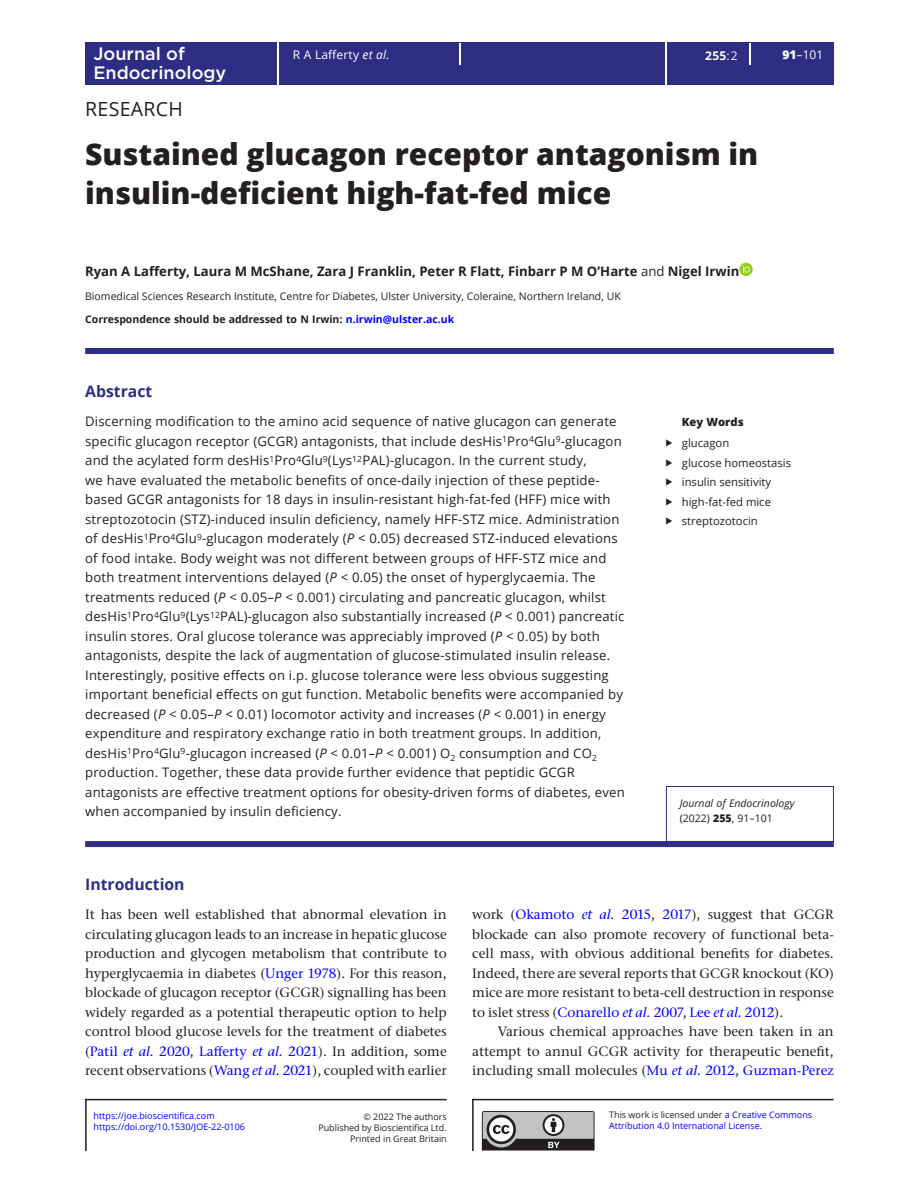
<style>
.page{position:relative;width:919px;height:1187px;background:#fff}
.page>*{position:absolute;margin:0;border:0;box-sizing:border-box;transform-origin:0 0}
.CT{font:800 30px/39px "Open Sans";color:#231f20}
.AT{font:19.5px "Open Sans";letter-spacing:.015em;color:#231f20}
.t1{font:500 18px/19.5px "Gotham";color:#fff}
.H1_Rule{font:700 15.75px "Open Sans";color:#2d2e83}
.ABS_H{font:700 15.75px "Open Sans";color:#2d2e83}
.TXT{font:500 13.5px/19.5px "Stone Serif ITC Pro";color:#231f20;text-align:justify}
.TXI{font:500 13.5px/19.5px "Stone Serif ITC Pro";color:#231f20;text-align:justify}
.ABS_TXT_L{font:13.2px/19.5px "Open Sans";letter-spacing:.015em;color:#231f20}
.AU{font:700 13.2px "Open Sans";color:#231f20}
.t2{font:12px "Open Sans";letter-spacing:.015em;color:#fff}
.t3{font:700 12px "Open Sans";color:#fff}
.t4{font:11.25px "Open Sans";color:#231f20}
.Keywords_Head{font:800 11.25px "Open Sans";color:#231f20}
.Address{font:10.5px "Open Sans";color:#231f20}
.Corres{font:700 10.5px "Open Sans";color:#231f20}
.Corres-2{font:italic 10.5px/14.7px "Open Sans";color:#231f20}
.t5{font:9px/11.2px "Open Sans";color:#00f}
.t6{font:9px "Open Sans";color:#231f20}
.s1{font-style:italic}
.s2{font-weight:400}
.s3{font-weight:800}
.s4{color:#00f}
.s5{font-style:normal}
.s6{font-weight:800;font-style:normal}
.s7{font-style:italic;color:#00f}
.s8{color:#231f20}
</style>
<div class="page">
<div style="left:85px;top:42px;width:748px;height:43px;background:#2d2e83"></div>
<hr style="left:278px;top:42px;width:1px;height:43px;background:#fff">
<hr style="left:665px;top:42px;width:1px;height:43px;background:#fff">
<svg style="left:459px;top:43px;width:1px;height:21px"></svg>
<svg style="left:749px;top:43px;width:1px;height:21px"></svg>
<svg style="left:739px;top:263px;width:13px;height:13px"></svg>
<svg style="left:742px;top:265px;width:7px;height:7px"></svg>
<div style="left:85px;top:348px;width:748px;height:6px;background:#2d2e83"></div>
<div style="left:85px;top:841px;width:748px;height:6px;background:#2d2e83"></div>
<div style="left:666px;top:786px;width:167px;height:55px;border:1px solid #2d2e83"></div>
<svg style="left:482px;top:1111px;width:112px;height:39px;background:#8d8c8e"></svg>
<hr style="left:85px;top:1098px;width:361px;height:2px;background:#231f20">
<hr style="left:85px;top:1098px;width:2px;height:52px;background:#231f20">
<hr style="left:472px;top:1098px;width:361px;height:2px;background:#231f20">
<hr style="left:472px;top:1098px;width:1px;height:52px;background:#231f20">
<h3 class="t1" style="left:93px;top:43px;width:134px">Journal of<br>Endocrinology</h3>
<p class="t2" style="left:293px;top:47px;width:98px">R A Lafferty <span class="s1">et al.</span></p>
<p class="t3" style="left:705px;top:47px;width:34px">255<span class="s2">:2</span></p>
<p class="t2" style="left:782px;top:47px;width:42px"><span class="s3">91</span>–101</p>
<p class="AT" style="left:85px;top:96px;width:99px">RESEARCH</p>
<p class="CT" style="left:85px;top:133px;width:674px">Sustained glucagon receptor antagonism in insulin-deficient high-fat-fed mice</p>
<p class="AU" style="left:85px;top:262px;width:655px">Ryan A Lafferty, Laura M McShane, Zara J Franklin, Peter R Flatt, Finbarr P M O’Harte <span class="s2">and</span> Nigel Irwin</p>
<p class="Address" style="left:85px;top:288px;width:537px">Biomedical Sciences Research Institute, Centre for Diabetes, Ulster University, Coleraine, Northern Ireland, UK</p>
<p class="Corres" style="left:85px;top:312px;width:370px">Correspondence should be addressed to N Irwin: <span class="s4">n.irwin@ulster.ac.uk</span></p>
<p class="ABS_H" style="left:85px;top:380px;width:69px">Abstract</p>
<p class="ABS_TXT_L" style="left:85px;top:411px;width:541px">Discerning modification to the amino acid sequence of native glucagon can generate specific glucagon receptor (GCGR) antagonists, that include desHis<sup>1</sup>Pro<sup>4</sup>Glu<sup>9</sup>-glucagon and the acylated form desHis<sup>1</sup>Pro<sup>4</sup>Glu<sup>9</sup>(Lys<sup>12</sup>PAL)-glucagon. In the current study,<br>we have evaluated the metabolic benefits of once-daily injection of these peptide&shy;based GCGR antagonists for 18 days in insulin-resistant high-fat-fed (HFF) mice with streptozotocin (STZ)-induced insulin deficiency, namely HFF-STZ mice. Administration of desHis<sup>1</sup>Pro<sup>4</sup>Glu<sup>9</sup>-glucagon moderately (<span class="s1">P</span> &lt; 0.05) decreased STZ-induced elevations of food intake. Body weight was not different between groups of HFF-STZ mice and both treatment interventions delayed (<span class="s1">P</span> &lt; 0.05) the onset of hyperglycaemia. The treatments reduced (<span class="s1">P</span> &lt; 0.05–<span class="s1">P</span> &lt; 0.001) circulating and pancreatic glucagon, whilst desHis<sup>1</sup>Pro<sup>4</sup>Glu<sup>9</sup>(Lys<sup>12</sup>PAL)-glucagon also substantially increased (<span class="s1">P</span> &lt; 0.001) pancreatic insulin stores. Oral glucose tolerance was appreciably improved (<span class="s1">P</span> &lt; 0.05) by both antagonists, despite the lack of augmentation of glucose-stimulated insulin release.<br>Interestingly, positive effects on i.p. glucose tolerance were less obvious suggesting important beneficial effects on gut function. Metabolic benefits were accompanied by decreased (<span class="s1">P</span> &lt; 0.05–<span class="s1">P</span> &lt; 0.01) locomotor activity and increases (<span class="s1">P</span> &lt; 0.001) in energy expenditure and respiratory exchange ratio in both treatment groups. In addition, desHis<sup>1</sup>Pro<sup>4</sup>Glu<sup>9</sup>-glucagon increased (<span class="s1">P</span> &lt; 0.01<span class="s1">–P</span> &lt; 0.001) O<sub>2</sub> consumption and CO<sub>2 </sub>production. Together, these data provide further evidence that peptidic GCGR antagonists are effective treatment options for obesity-driven forms of diabetes, even when accompanied by insulin deficiency.</p>
<p class="Keywords_Head" style="left:681px;top:414px;width:63px">Key Words</p>
<p class="t4" style="left:681px;top:435px;width:49px">glucagon</p>
<p class="t4" style="left:681px;top:455px;width:111px">glucose homeostasis</p>
<p class="t4" style="left:681px;top:474px;width:91px">insulin sensitivity</p>
<p class="t4" style="left:681px;top:494px;width:91px">high-fat-fed mice</p>
<p class="t4" style="left:681px;top:513px;width:77px">streptozotocin</p>
<p class="Corres-2" style="left:679px;top:795px;width:116px">Journal of Endocrinology <span class="s5">(2022)</span> <span class="s6">255</span><span class="s5">, 91–101</span></p>
<p class="H1_Rule" style="left:85px;top:872px;width:101px">Introduction</p>
<p class="TXT" style="left:85px;top:904px;width:363px">It has been well established that abnormal elevation in circulating glucagon leads to an increase in hepatic glucose production and glycogen metabolism that contribute to hyperglycaemia in diabetes (<span class="s4">Unger 1978</span>). For this reason, blockade of glucagon receptor (GCGR) signalling has been widely regarded as a potential therapeutic option to help control blood glucose levels for the treatment of diabetes (<span class="s4">Patil</span> <span class="s7">et al.</span> <span class="s4">2020</span>, <span class="s4">Lafferty</span> <span class="s7">et al.</span> <span class="s4">2021</span>). In addition, some recent observations (<span class="s4">Wang</span> <span class="s7">et al.</span> <span class="s4">2021</span>), coupled with earlier</p>
<p class="TXT" style="left:472px;top:904px;width:363px">work (<span class="s4">Okamoto</span> <span class="s7">et al.</span> <span class="s4">2015</span>, <span class="s4">2017</span>), suggest that GCGR blockade can also promote recovery of functional beta&shy;cell mass, with obvious additional benefits for diabetes.<br>Indeed, there are several reports that GCGR knockout (KO) mice are more resistant to beta-cell destruction in response to islet stress (<span class="s4">Conarello</span> <span class="s7">et al.</span> <span class="s4">2007</span>, <span class="s4">Lee</span> <span class="s7">et al.</span> <span class="s4">2012</span>).</p>
<p class="TXI" style="left:472px;top:1021px;width:363px;text-indent:26px">Various chemical approaches have been taken in an attempt to annul GCGR activity for therapeutic benefit, including small molecules (<span class="s4">Mu</span> <span class="s7">et al.</span> <span class="s4">2012</span>, <span class="s4">Guzman-Perez</span></p>
<p class="t5" style="left:94px;top:1109px;width:123px">https://joe.bioscientifica.com</p>
<p class="t5" style="left:609px;top:1108px;width:204px"><span class="s8">This work is licensed under</span> a Creative Commons<br>Attribution 4.0 International License.</p>
<p class="t6" style="left:363px;top:1109px;width:85px">© 2022 The authors</p>
<p class="t6" style="left:350px;top:1132px;width:98px">Printed in Great Britain</p>
<p class="t5" style="left:94px;top:1121px;width:153px">https://doi.org/10.1530/JOE-22-0106</p>
<p class="t6" style="left:318px;top:1121px;width:130px">Published by Bioscientifica Ltd.</p>
</div>
